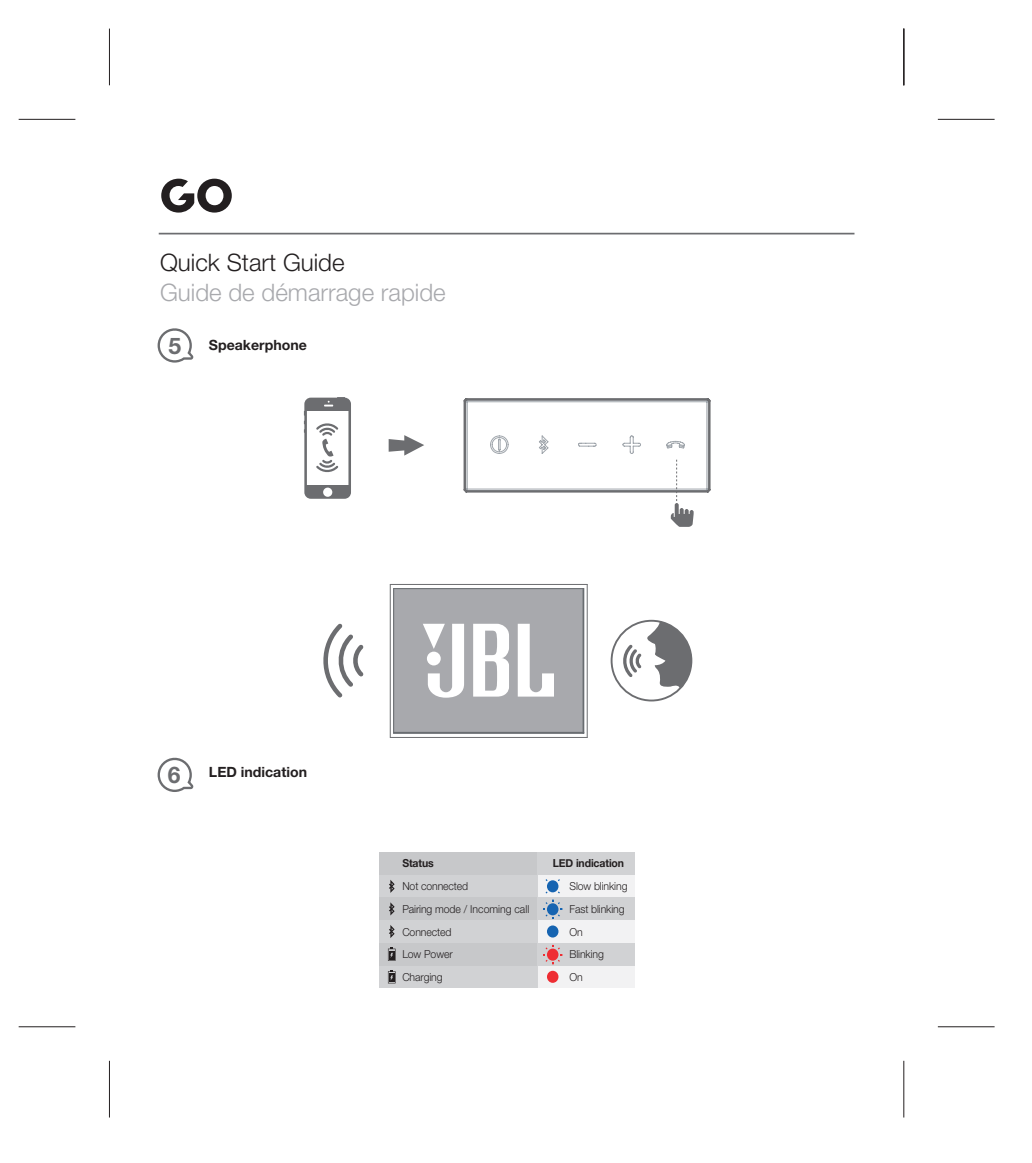
<style>
.page{position:relative;width:1032px;height:1163px;background:#fff}
.page>*{position:absolute;margin:0;border:0;box-sizing:border-box;transform-origin:0 0}
.t1{font:300 24px "Helvetica Neue LT Std";color:#a8a9ad}
.t2{font:300 24px "Helvetica Neue LT Std";color:#231f20}
.t3{font:700 14px "Helvetica Neue LT Std";color:#231f20}
.t4{font:300 11.2px "Helvetica Neue LT Std";letter-spacing:-.01em;color:#231f20;scale:.95 1}
.t5{font:700 11.2px "Helvetica Neue";letter-spacing:-.01em;color:#231f20;scale:.95 1}
.s1{font-family:"Helvetica Neue";font-size:22.8px;color:#6c6d70}
</style>
<div class="page">
<svg style="left:157px;top:328px;width:37px;height:35px"></svg>
<svg style="left:157px;top:757px;width:37px;height:35px"></svg>
<div style="left:379px;top:875px;width:158px;height:22px;background:#d1d2d4"></div>
<div style="left:537px;top:875px;width:97px;height:22px;background:#f2f2f3"></div>
<div style="left:379px;top:920px;width:158px;height:22px;background:#d1d2d4"></div>
<div style="left:537px;top:920px;width:97px;height:22px;background:#f2f2f3"></div>
<div style="left:379px;top:897px;width:158px;height:23px;background:#c7c8ca"></div>
<div style="left:537px;top:897px;width:97px;height:23px;background:#d1d2d4"></div>
<div style="left:379px;top:852px;width:158px;height:23px;background:#c7c8ca"></div>
<div style="left:537px;top:852px;width:97px;height:23px;background:#d1d2d4"></div>
<div style="left:547px;top:880px;width:11px;height:12px;background:#1664b1;border-radius:50%"></div>
<svg style="left:389px;top:880px;width:5px;height:13px"></svg>
<svg style="left:389px;top:902px;width:5px;height:13px"></svg>
<svg style="left:389px;top:925px;width:5px;height:13px"></svg>
<svg style="left:543px;top:891px;width:19px;height:28px"></svg>
<div style="left:547px;top:903px;width:11px;height:12px;background:#1664b1;border-radius:50%"></div>
<div style="left:547px;top:925px;width:11px;height:12px;background:#1664b1;border-radius:50%"></div>
<div style="left:379px;top:965px;width:158px;height:23px;background:#d1d2d4"></div>
<div style="left:537px;top:965px;width:97px;height:23px;background:#f2f2f3"></div>
<div style="left:379px;top:943px;width:158px;height:22px;background:#c7c8ca"></div>
<div style="left:537px;top:943px;width:97px;height:22px;background:#d1d2d4"></div>
<svg style="left:543px;top:945px;width:19px;height:19px"></svg>
<div style="left:547px;top:948px;width:11px;height:12px;background:#ee2d33;border-radius:50%"></div>
<div style="left:547px;top:970px;width:11px;height:12px;background:#ee2d33;border-radius:50%"></div>
<div style="left:388px;top:948px;width:7px;height:12px;background:#a7a7a9"></div>
<div style="left:389px;top:950px;width:5px;height:9px;background:#231f20"></div>
<svg style="left:390px;top:947px;width:3px;height:11px"></svg>
<svg style="left:389px;top:973px;width:5px;height:9px"></svg>
<svg style="left:390px;top:970px;width:3px;height:10px"></svg>
<svg style="left:388px;top:435px;width:36px;height:20px"></svg>
<svg style="left:304px;top:397px;width:47px;height:102px"></svg>
<svg style="left:463px;top:398px;width:248px;height:129px"></svg>
<svg style="left:323px;top:623px;width:41px;height:75px"></svg>
<svg style="left:620px;top:621px;width:72px;height:67px"></svg>
<div style="left:610px;top:620px;width:82px;height:81px;border:2px solid #6c6d70;border-radius:50%"></div>
<div style="left:393px;top:588px;width:190px;height:145px;background:#a8a9ad"></div>
<hr style="left:393px;top:588px;width:190px;height:1px;background:#686c70">
<hr style="left:393px;top:732px;width:190px;height:2px;background:#686c70">
<hr style="left:393px;top:731px;width:190px;height:2px;background:#686c70">
<hr style="left:393px;top:588px;width:1px;height:145px;background:#686c70">
<hr style="left:582px;top:588px;width:2px;height:145px;background:#686c70">
<hr style="left:389px;top:584px;width:2px;height:153px;background:#6c6d70">
<hr style="left:586px;top:584px;width:1px;height:153px;background:#6c6d70">
<hr style="left:390px;top:584px;width:197px;height:1px;background:#6c6d70">
<hr style="left:390px;top:736px;width:197px;height:2px;background:#6c6d70">
<svg style="left:423px;top:624px;width:131px;height:73px"></svg>
<hr style="left:159px;top:233px;width:695px;height:1px;background:#6c6d70">
<svg style="left:161px;top:179px;width:33px;height:34px"></svg>
<div style="left:197px;top:179px;width:35px;height:34px;background:#231f20;border-radius:50%"></div>
<div style="left:205px;top:186px;width:18px;height:19px;background:#fff;border-radius:50%"></div>
<hr style="left:109px;top:29px;width:1px;height:56px;background:#231f20">
<hr style="left:19px;top:119px;width:56px;height:1px;background:#231f20">
<hr style="left:937px;top:119px;width:57px;height:1px;background:#231f20">
<hr style="left:937px;top:1026px;width:57px;height:1px;background:#231f20">
<hr style="left:19px;top:1026px;width:56px;height:1px;background:#231f20">
<hr style="left:902px;top:29px;width:2px;height:56px;background:#231f20">
<hr style="left:109px;top:1060px;width:1px;height:57px;background:#231f20">
<hr style="left:902px;top:1060px;width:2px;height:57px;background:#231f20">
<h1 class="t2" style="left:160px;top:248px;width:186px">Quick Start Guide</h1>
<h1 class="t1" style="left:160px;top:277px;width:287px">Guide de démarrage rapide</h1>
<p class="t3" style="left:168px;top:336px;width:140px"><span class="s1">5</span> Speakerphone</p>
<p class="t3" style="left:168px;top:764px;width:141px"><span class="s1">6</span> LED indication</p>
<p class="t5" style="left:402px;top:854px;width:35px">Status</p>
<p class="t5" style="left:552px;top:854px;width:77px">LED indication</p>
<p class="t4" style="left:569px;top:902px;width:59px">Fast blinking</p>
<p class="t4" style="left:402px;top:924px;width:53px">Connected</p>
<p class="t4" style="left:569px;top:924px;width:15px">On</p>
<p class="t4" style="left:402px;top:947px;width:54px">Low Power</p>
<p class="t4" style="left:569px;top:947px;width:38px">Blinking</p>
<p class="t4" style="left:402px;top:970px;width:44px">Charging</p>
<p class="t4" style="left:569px;top:970px;width:15px">On</p>
<p class="t4" style="left:402px;top:879px;width:71px">Not connected</p>
<p class="t4" style="left:569px;top:879px;width:62px">Slow blinking</p>
<p class="t4" style="left:402px;top:902px;width:135px">Pairing mode / Incoming call</p>
</div>
